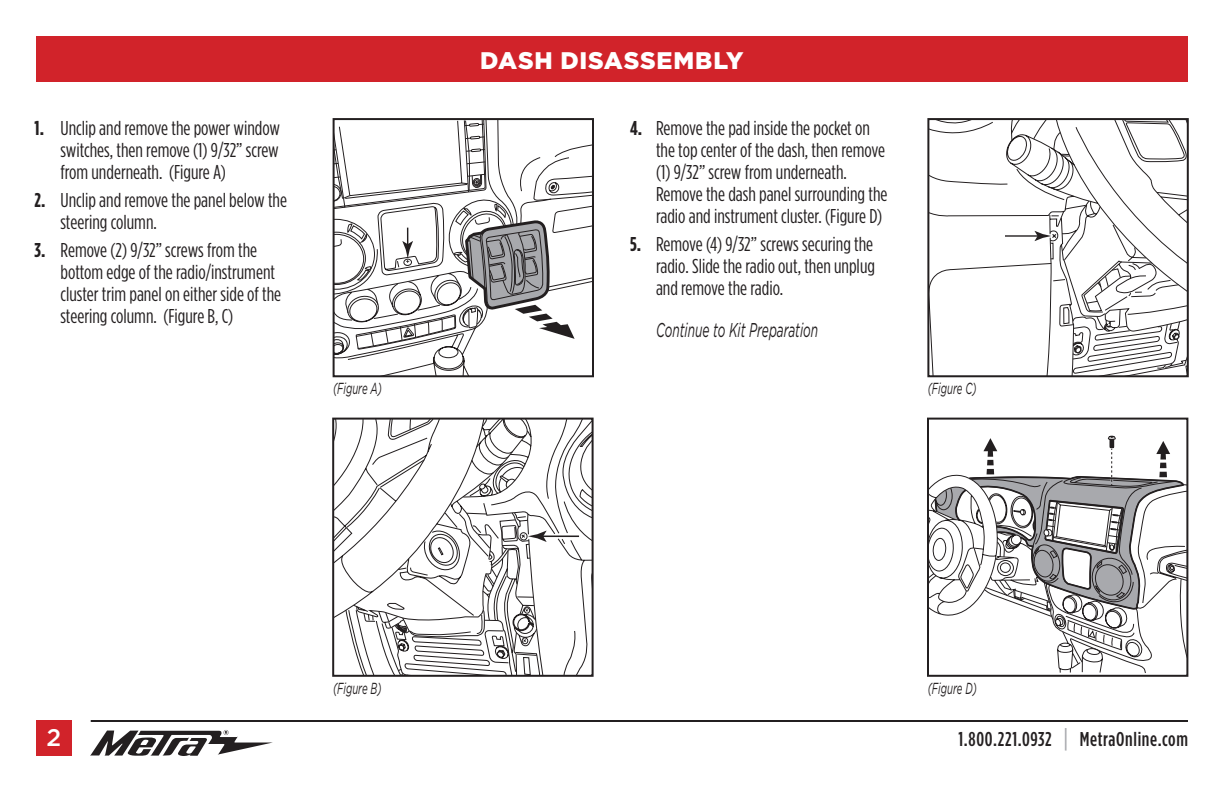
<style>
.page{position:relative;width:1224px;height:792px;background:#fff}
.page>*{position:absolute;margin:0;border:0;box-sizing:border-box;transform-origin:0 0}
.t1{font:900 24px "Gotham";letter-spacing:.03em;color:#fff}
.t2{font:500 24px "Gotham";color:#fff}
.t3{font:20px/22px "Gotham Condensed";color:#231f20}
.t4{font:500 20px "Gotham Condensed";letter-spacing:.035em;color:#231f20}
.t5{font:italic 20px "Gotham";color:#231f20;scale:.6 1}
.t6{font:italic 16px "Gotham";color:#231f20;scale:.6 1}
.s1{font-weight:700}
.s2{font-size:26px;color:#a8a9ad}
</style>
<div class="page">
<div style="left:36px;top:36px;width:1152px;height:45px;background:#d1232a"></div>
<svg style="left:90px;top:730px;width:183px;height:26px"></svg>
<hr style="left:91px;top:720px;width:1097px;height:2px;background:#231f20">
<div style="left:36px;top:720px;width:36px;height:36px;background:#d1232a"></div>
<svg style="left:336px;top:121px;width:255px;height:253px"></svg>
<div style="left:333px;top:118px;width:261px;height:259px;border:2px solid #231f20"></div>
<svg style="left:930px;top:121px;width:244px;height:194px"></svg>
<hr style="left:1005px;top:235px;width:35px;height:2px;background:#231f20">
<svg style="left:1016px;top:126px;width:170px;height:248px"></svg>
<div style="left:927px;top:118px;width:262px;height:259px;border:2px solid #231f20"></div>
<svg style="left:547px;top:421px;width:44px;height:200px"></svg>
<hr style="left:540px;top:536px;width:39px;height:1px;background:#231f20">
<svg style="left:335px;top:421px;width:212px;height:253px"></svg>
<div style="left:332px;top:418px;width:262px;height:259px;border:2px solid #231f20"></div>
<svg style="left:1057px;top:659px;width:89px;height:14px"></svg>
<svg style="left:935px;top:436px;width:248px;height:223px"></svg>
<div style="left:927px;top:418px;width:261px;height:259px;border:2px solid #231f20"></div>
<p class="t3" style="left:60px;top:117px;width:221px;text-align:justify;text-indent:-26px"><span class="s1">1.</span> Unclip and remove the power window switches, then remove (1) 9/32” screw from underneath. (Figure A)</p>
<p class="t3" style="left:60px;top:189px;width:228px;text-indent:-26px"><span class="s1">2.</span> Unclip and remove the panel below the steering column.</p>
<p class="t3" style="left:60px;top:239px;width:222px;text-indent:-26px"><span class="s1">3.</span> Remove (2) 9/32” screws from the bottom edge of the radio/instrument cluster trim panel on either side of the steering column. (Figure B, C)</p>
<p class="t1" style="left:480px;top:47px;width:265px">DASH DISASSEMBLY</p>
<p class="t3" style="left:656px;top:117px;width:233px;text-indent:-26px"><span class="s1">4.</span> Remove the pad inside the pocket on the top center of the dash, then remove (1) 9/32” screw from underneath.<br>Remove the dash panel surrounding the radio and instrument cluster. (Figure D)</p>
<p class="t3" style="left:656px;top:233px;width:221px;text-align:justify;text-indent:-26px"><span class="s1">5.</span> Remove (4) 9/32” screws securing the radio. Slide the radio out, then unplug and remove the radio.</p>
<p class="t5" style="left:656px;top:319px;width:272px">Continue to Kit Preparation</p>
<p class="t6" style="left:333px;top:380px;width:83px">(Figure A)</p>
<p class="t6" style="left:928px;top:380px;width:83px">(Figure C)</p>
<p class="t6" style="left:333px;top:680px;width:83px">(Figure B)</p>
<p class="t6" style="left:928px;top:680px;width:83px">(Figure D)</p>
<p class="t2" style="left:47px;top:724px;width:16px">2</p>
<p class="t4" style="left:959px;top:728px;width:231px">1.800.221.0932 <span class="s2">|</span> MetraOnline.com</p>
</div>
